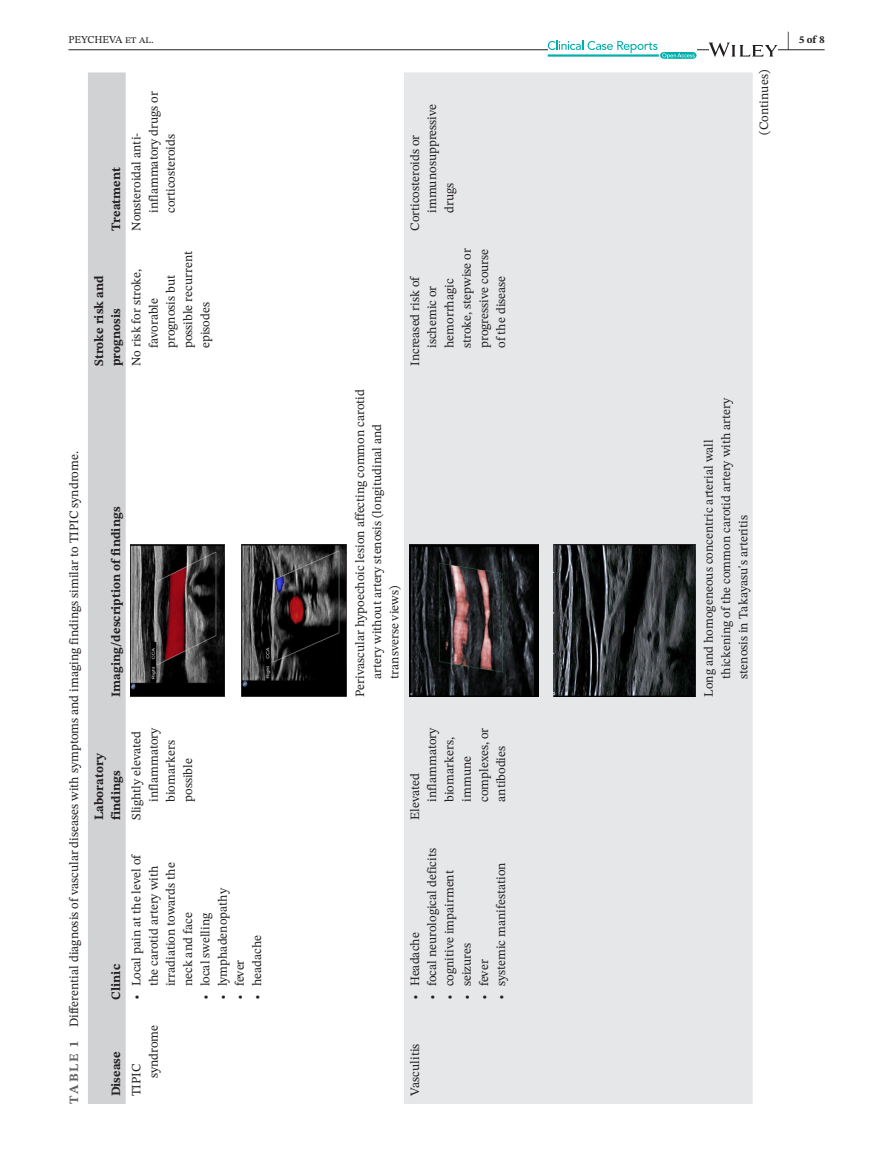
<style>
.page{position:relative;width:893px;height:1174px;background:#fff}
.page>*{position:absolute;margin:0;border:0;box-sizing:border-box;transform-origin:0 0}
.t1{font:700 21px "STIX Two Text";color:#231f20;scale:.42 1}
.t2{font:12.75px/17.2px "STIX Two Text";color:#231f20}
.t3{font:700 12.75px/17.2px "STIX Two Text";color:#231f20}
.t4{font:10.5px "STIX Two Text";color:#231f20}
.t5{font:700 10.5px "STIX Two Text";color:#231f20}
.s1{font-weight:700;color:#636366}
</style>
<div class="page">
<hr style="left:68px;top:49px;width:756px;height:1px;background:#231f20">
<svg style="left:548px;top:41px;width:148px;height:18px"></svg>
<svg style="left:709px;top:43px;width:68px;height:14px"></svg>
<div style="left:88px;top:72px;width:38px;height:1032px;background:#d1d2d4"></div>
<div style="left:404px;top:72px;width:349px;height:1032px;background:#e6e7e9"></div>
<img style="left:131px;top:544px;width:94px;height:153px">
<img style="left:242px;top:544px;width:105px;height:153px">
<img style="left:409px;top:544px;width:130px;height:153px">
<img style="left:554px;top:544px;width:142px;height:153px">
<h1 class="t1" style="left:787px;top:24px;width:8px">|</h1>
<p class="t4" style="left:68px;top:32px;width:87px">PEYCHEVA et al.</p>
<p class="t5" style="left:799px;top:32px;width:27px">5 of 8</p>
<p class="t3" style="left:108px;top:231px;width:66px;rotate:-90deg">Treatment</p>
<p class="t2" style="left:128px;top:213px;width:123px;text-indent:-18px;rotate:-90deg">Nonsteroidal anti&shy;inflammatory drugs or corticosteroids</p>
<p class="t3" style="left:91px;top:366px;width:92px;rotate:-90deg">Stroke risk and prognosis</p>
<p class="t2" style="left:128px;top:348px;width:98px;text-indent:-18px;rotate:-90deg">No risk for stroke, favorable prognosis but possible recurrent episodes</p>
<p class="t2" style="left:65px;top:1104px;width:654px;rotate:-90deg"><span class="s1">TABLE 1</span> Differential diagnosis of vascular diseases with symptoms and imaging findings similar to TIPIC syndrome.</p>
<p class="t3" style="left:108px;top:697px;width:191px;rotate:-90deg">Imaging/description of findings</p>
<p class="t3" style="left:91px;top:820px;width:68px;rotate:-90deg">Laboratory findings</p>
<p class="t2" style="left:128px;top:801px;width:76px;text-indent:-18px;rotate:-90deg">Slightly elevated inflammatory biomarkers possible</p>
<p class="t3" style="left:108px;top:1000px;width:37px;rotate:-90deg">Clinic</p>
<p class="t3" style="left:108px;top:1096px;width:47px;rotate:-90deg">Disease</p>
<p class="t2" style="left:128px;top:986px;width:134px;text-indent:-14px;rotate:-90deg">• Local pain at the level of the carotid artery with irradiation towards the neck and face</p>
<p class="t2" style="left:214px;top:1000px;width:113px;rotate:-90deg">• lymphadenopathy</p>
<p class="t2" style="left:197px;top:1000px;width:88px;rotate:-90deg">• local swelling</p>
<p class="t2" style="left:231px;top:1000px;width:42px;rotate:-90deg">• fever</p>
<p class="t2" style="left:248px;top:1000px;width:66px;rotate:-90deg">• headache</p>
<p class="t2" style="left:128px;top:1078px;width:55px;text-indent:-18px;rotate:-90deg">TIPIC syndrome</p>
<p class="t2" style="left:406px;top:213px;width:111px;text-indent:-18px;rotate:-90deg">Corticosteroids or immunosuppressive drugs</p>
<p class="t2" style="left:406px;top:348px;width:101px;text-indent:-18px;rotate:-90deg">Increased risk of ischemic or hemorrhagic stroke, stepwise or progressive course of the disease</p>
<p class="t2" style="left:351px;top:679px;width:291px;text-indent:-18px;rotate:-90deg">Perivascular hypoechoic lesion affecting common carotid artery without artery stenosis (longitudinal and transverse views)</p>
<p class="t2" style="left:406px;top:801px;width:76px;text-indent:-18px;rotate:-90deg">Elevated inflammatory biomarkers, immune complexes, or antibodies</p>
<p class="t2" style="left:406px;top:999px;width:69px;rotate:-90deg">• Headache</p>
<p class="t2" style="left:423px;top:999px;width:153px;rotate:-90deg">• focal neurological deficits</p>
<p class="t2" style="left:441px;top:999px;width:131px;rotate:-90deg">• cognitive impairment</p>
<p class="t2" style="left:458px;top:999px;width:58px;rotate:-90deg">• seizures</p>
<p class="t2" style="left:475px;top:999px;width:42px;rotate:-90deg">• fever</p>
<p class="t2" style="left:492px;top:999px;width:139px;rotate:-90deg">• systemic manifestation</p>
<p class="t2" style="left:406px;top:1096px;width:54px;rotate:-90deg">Vasculitis</p>
<p class="t2" style="left:755px;top:134px;width:66px;rotate:-90deg">(Continues)</p>
<p class="t2" style="left:700px;top:679px;width:282px;text-indent:-18px;rotate:-90deg">Long and homogeneous concentric arterial wall thickening of the common carotid artery with artery stenosis in Takayasu's arteritis</p>
</div>
